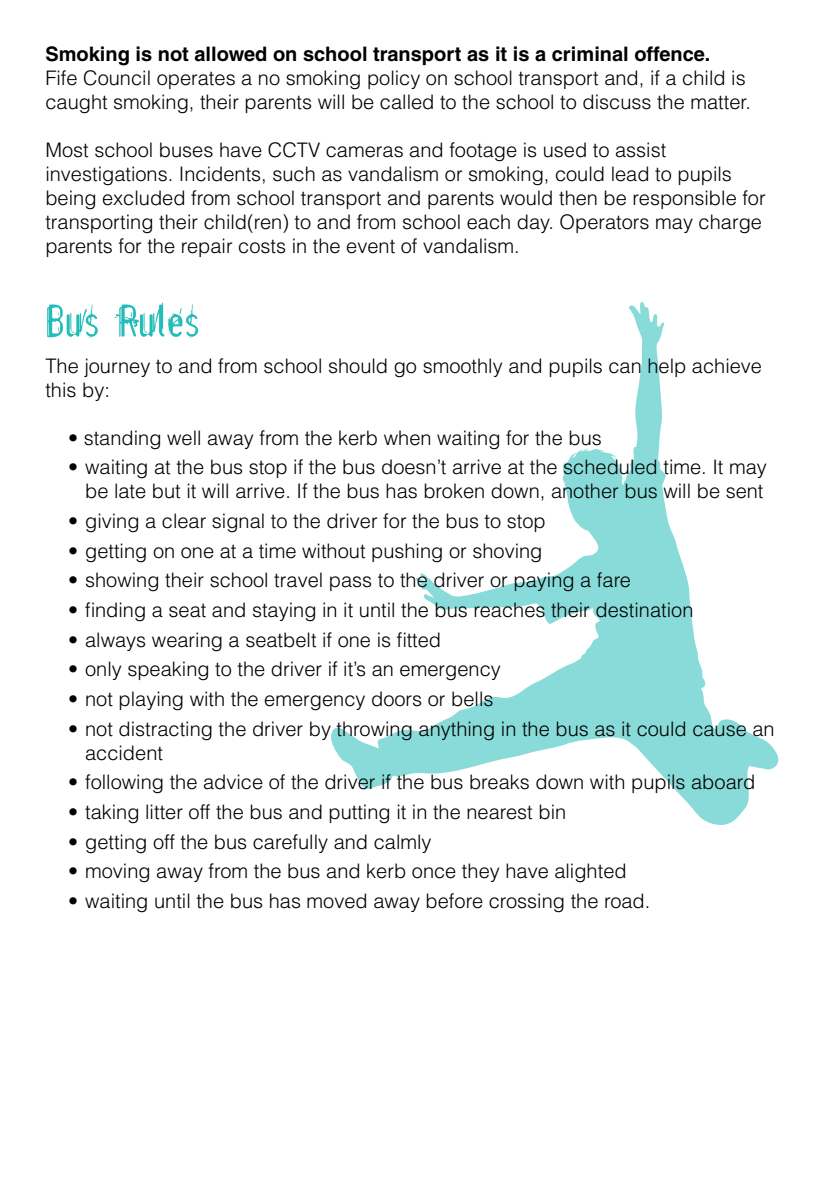
<style>
.page{position:relative;width:840px;height:1191px;background:#fff}
.page>*{position:absolute;margin:0;border:0;box-sizing:border-box;transform-origin:0 0}
.t1{font:50px "Astonished";color:#22bcb9}
.t2{font:300 20px/24px "Helvetica";color:#000}
.t3{font:700 20px "Helvetica";color:#000}
</style>
<div class="page">
<svg style="left:331px;top:302px;width:448px;height:523px"></svg>
<p class="t3" style="left:45px;top:42px;width:666px">Smoking is not allowed on school transport as it is a criminal offence.</p>
<p class="t2" style="left:45px;top:65px;width:706px">Fife Council operates a no smoking policy on school transport and, if a child is caught smoking, their parents will be called to the school to discuss the matter.</p>
<p class="t2" style="left:45px;top:137px;width:721px">Most school buses have CCTV cameras and footage is used to assist investigations. Incidents, such as vandalism or smoking, could lead to pupils being excluded from school transport and parents would then be responsible for transporting their child(ren) to and from school each day. Operators may charge parents for the repair costs in the event of vandalism.</p>
<h1 class="t1" style="left:45px;top:292px;width:155px">Bus Rules</h1>
<p class="t2" style="left:45px;top:353px;width:717px">The journey to and from school should go smoothly and pupils can help achieve this by:</p>
<p class="t2" style="left:68px;top:425px;width:535px">• standing well away from the kerb when waiting for the bus</p>
<p class="t2" style="left:68px;top:454px;width:700px;text-align:right">• waiting at the bus stop if the bus doesn’t arrive at the scheduled time. It may be late but it will arrive. If the bus has broken down, another bus will be sent</p>
<p class="t2" style="left:68px;top:508px;width:479px">• giving a clear signal to the driver for the bus to stop</p>
<p class="t2" style="left:68px;top:538px;width:475px">• getting on one at a time without pushing or shoving</p>
<p class="t2" style="left:68px;top:567px;width:564px">• showing their school travel pass to the driver or paying a fare</p>
<p class="t2" style="left:68px;top:597px;width:626px">• finding a seat and staying in it until the bus reaches their destination</p>
<p class="t2" style="left:68px;top:627px;width:374px">• always wearing a seatbelt if one is fitted</p>
<p class="t2" style="left:68px;top:656px;width:434px">• only speaking to the driver if it’s an emergency</p>
<p class="t2" style="left:68px;top:686px;width:426px">• not playing with the emergency doors or bells</p>
<p class="t2" style="left:85px;top:716px;width:690px;text-indent:-17px">• not distracting the driver by throwing anything in the bus as it could cause an accident</p>
<p class="t2" style="left:68px;top:769px;width:688px">• following the advice of the driver if the bus breaks down with pupils aboard</p>
<p class="t2" style="left:68px;top:799px;width:499px">• taking litter off the bus and putting it in the nearest bin</p>
<p class="t2" style="left:68px;top:829px;width:365px">• getting off the bus carefully and calmly</p>
<p class="t2" style="left:68px;top:858px;width:559px">• moving away from the bus and kerb once they have alighted</p>
<p class="t2" style="left:68px;top:888px;width:583px">• waiting until the bus has moved away before crossing the road.</p>
</div>
